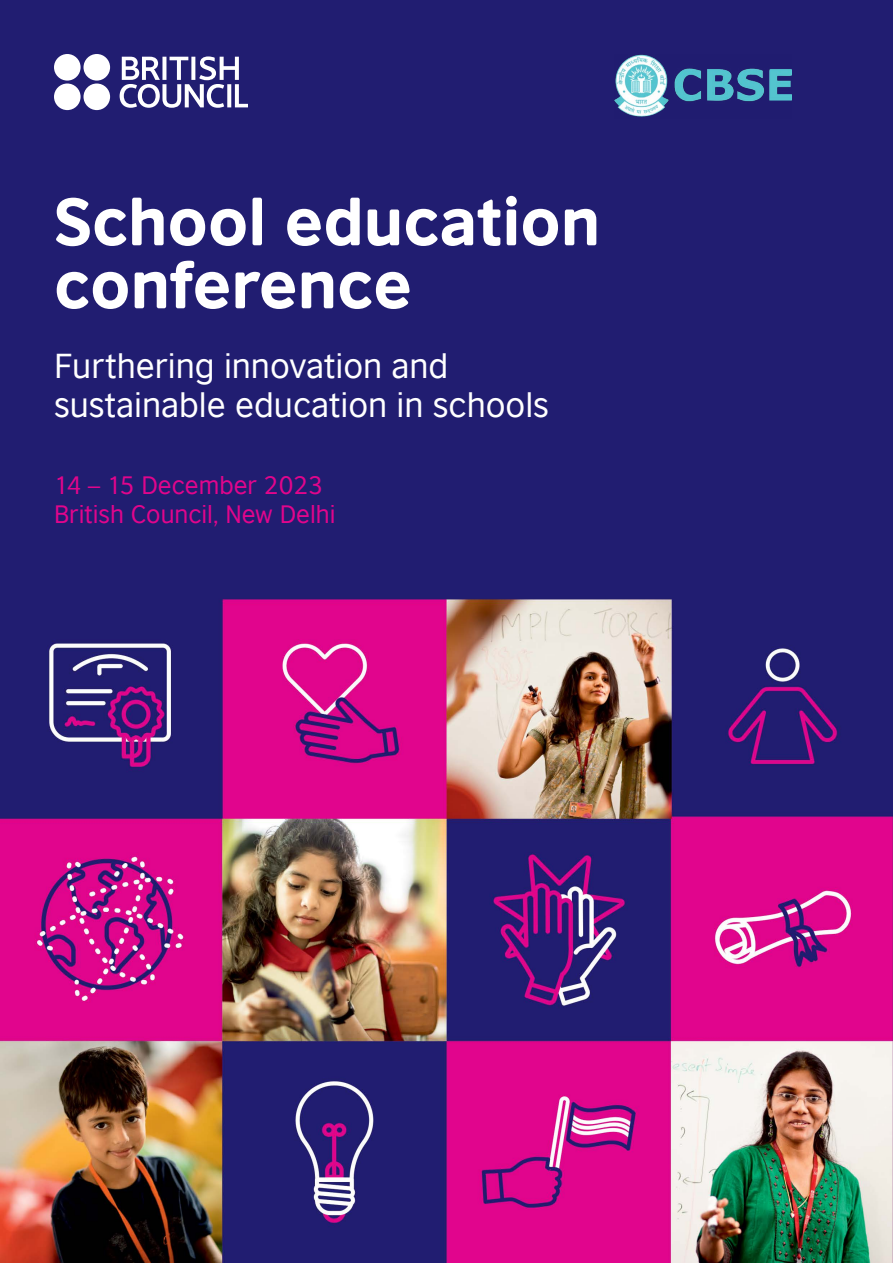
<style>
.page{position:relative;width:893px;height:1263px;background:#fff}
.page>*{position:absolute;margin:0;border:0;box-sizing:border-box;transform-origin:0 0}
.t1{font:63px/63px "British Council Sans Headline";color:#fff}
.t2{font:33px/39.6px "British Council Sans";color:#fff}
.t3{font:24px/28.8px "British Council Sans";color:#e1058c}
</style>
<div class="page">
<img style="left:0;top:0;width:893px;height:1263px">
<svg style="left:54px;top:54px;width:194px;height:56px"></svg>
<img style="left:614px;top:54px;width:177px;height:64px">
<h1 class="t1" style="left:54px;top:187px;width:548px">School education conference</h1>
<p class="t2" style="left:54px;top:343px;width:497px">Furthering innovation and sustainable education in schools</p>
<p class="t3" style="left:54px;top:469px;width:283px">14 – 15 December 2023<br>British Council, New Delhi</p>
</div>
